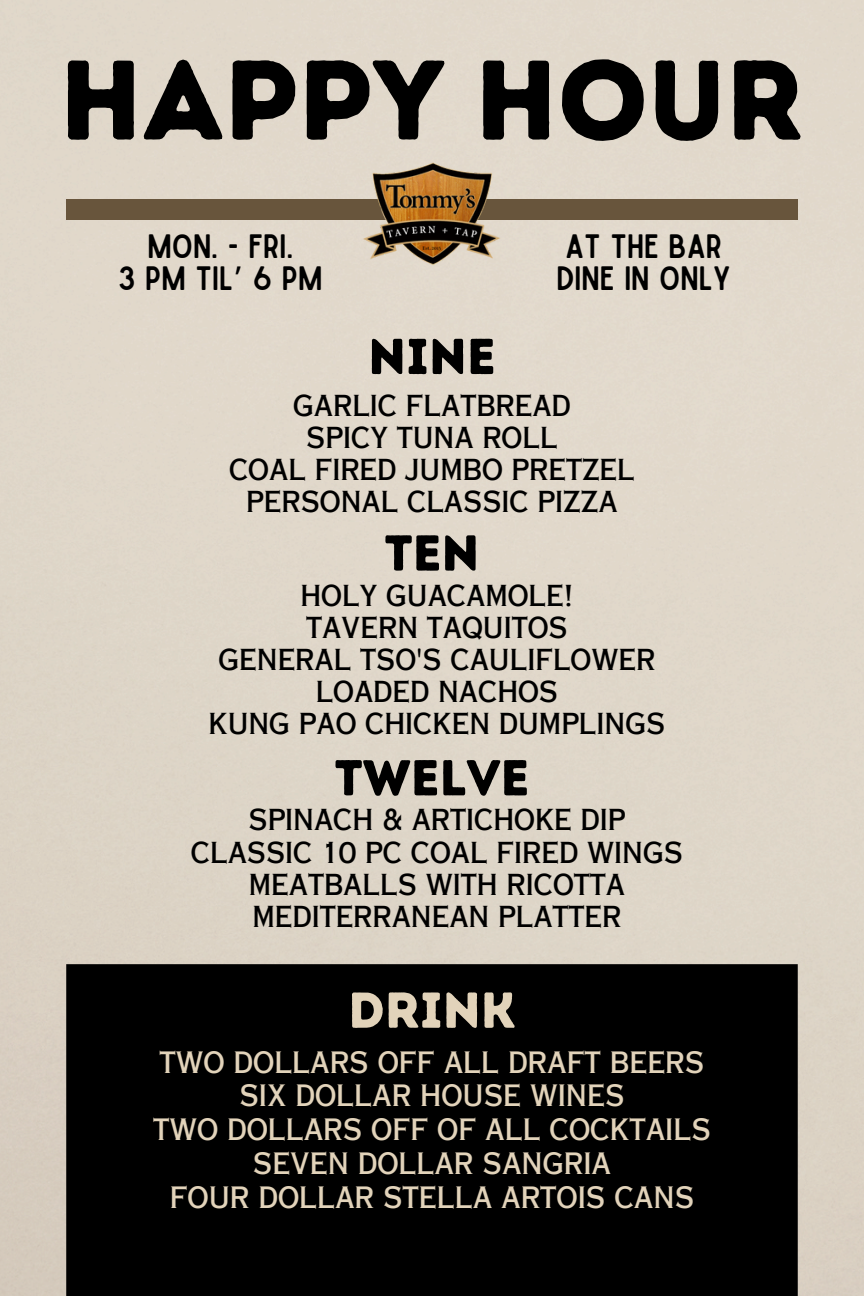
<style>
.page{position:relative;width:864px;height:1296px;background:#fff}
.page>*{position:absolute;margin:0;border:0;box-sizing:border-box;transform-origin:0 0}
.t1{font:112.8px "Intro Rust Base";color:#000}
.t2{font:50.4px "Intro Rust Base";color:#000}
.t3{font:50.4px "Intro Rust Base";color:#e2d3ba}
.t4{font:32.4px/31.5px "Sailors";color:#000;text-align:center}
.t5{font:29.4px/33.6px "Copperplate Gothic LT Pro 30 AB";color:#e2d3ba;text-align:center}
.t6{font:28.8px "Copperplate Gothic LT Pro 30 AB";color:#000}
.s1{font-family:"Noto Sans Gurmukhi"}
</style>
<div class="page">
<div style="left:0;top:0;width:864px;height:1295px;background:#e1d8ca"></div>
<div style="left:66px;top:199px;width:732px;height:20px;background:#68553c"></div>
<img style="left:362px;top:160px;width:140px;height:108px">
<div style="left:66px;top:964px;width:732px;height:332px;background:#000"></div>
<h1 class="t1" style="left:60px;top:32px;width:746px">HAPPY HOUR</h1>
<p class="t4" style="left:118px;top:232px;width:206px">MON. - FRI.<br>3 PM TIL<span class="s1">’</span> 6 PM</p>
<h4 class="t4" style="left:556px;top:232px;width:176px;text-align:left">AT THE BAR<br>DINE IN ONLY</h4>
<h4 class="t2" style="left:368px;top:326px;width:129px">NINE</h4>
<h2 class="t6" style="left:293px;top:395px;width:279px">GARLIC FLATBREAD</h2>
<p class="t6" style="left:306px;top:427px;width:253px">SPICY TUNA ROLL</p>
<p class="t6" style="left:229px;top:459px;width:407px">COAL FIRED JUMBO PRETZEL</p>
<p class="t6" style="left:246px;top:491px;width:373px">PERSONAL CLASSIC PIZZA</p>
<p class="t2" style="left:385px;top:523px;width:96px">TEN</p>
<h2 class="t6" style="left:301px;top:585px;width:274px">HOLY GUACAMOLE!</h2>
<p class="t6" style="left:306px;top:617px;width:263px">TAVERN TAQUITOS</p>
<p class="t6" style="left:218px;top:649px;width:438px">GENERAL TSO'S CAULIFLOWER</p>
<p class="t6" style="left:316px;top:681px;width:244px">LOADED NACHOS</p>
<p class="t6" style="left:208px;top:713px;width:458px">KUNG PAO CHICKEN DUMPLINGS</p>
<p class="t2" style="left:335px;top:747px;width:196px">TWELVE</p>
<p class="t6" style="left:248px;top:809px;width:378px">SPINACH &amp; ARTICHOKE DIP</p>
<p class="t6" style="left:191px;top:842px;width:494px">CLASSIC 10 PC COAL FIRED WINGS</p>
<p class="t6" style="left:249px;top:874px;width:378px">MEATBALLS WITH RICOTTA</p>
<h3 class="t6" style="left:252px;top:906px;width:371px">MEDITERRANEAN PLATTER</h3>
<p class="t3" style="left:348px;top:980px;width:169px">drink</p>
<h2 class="t5" style="left:153px;top:1049px;width:559px">TWO DOLLARS OFF ALL DRAFT BEERS<br>SIX DOLLAR HOUSE WINES<br>TWO DOLLARS OFF OF ALL COCKTAILS<br>SEVEN DOLLAR SANGRIA<br>FOUR DOLLAR STELLA ARTOIS CANS</h2>
</div>
